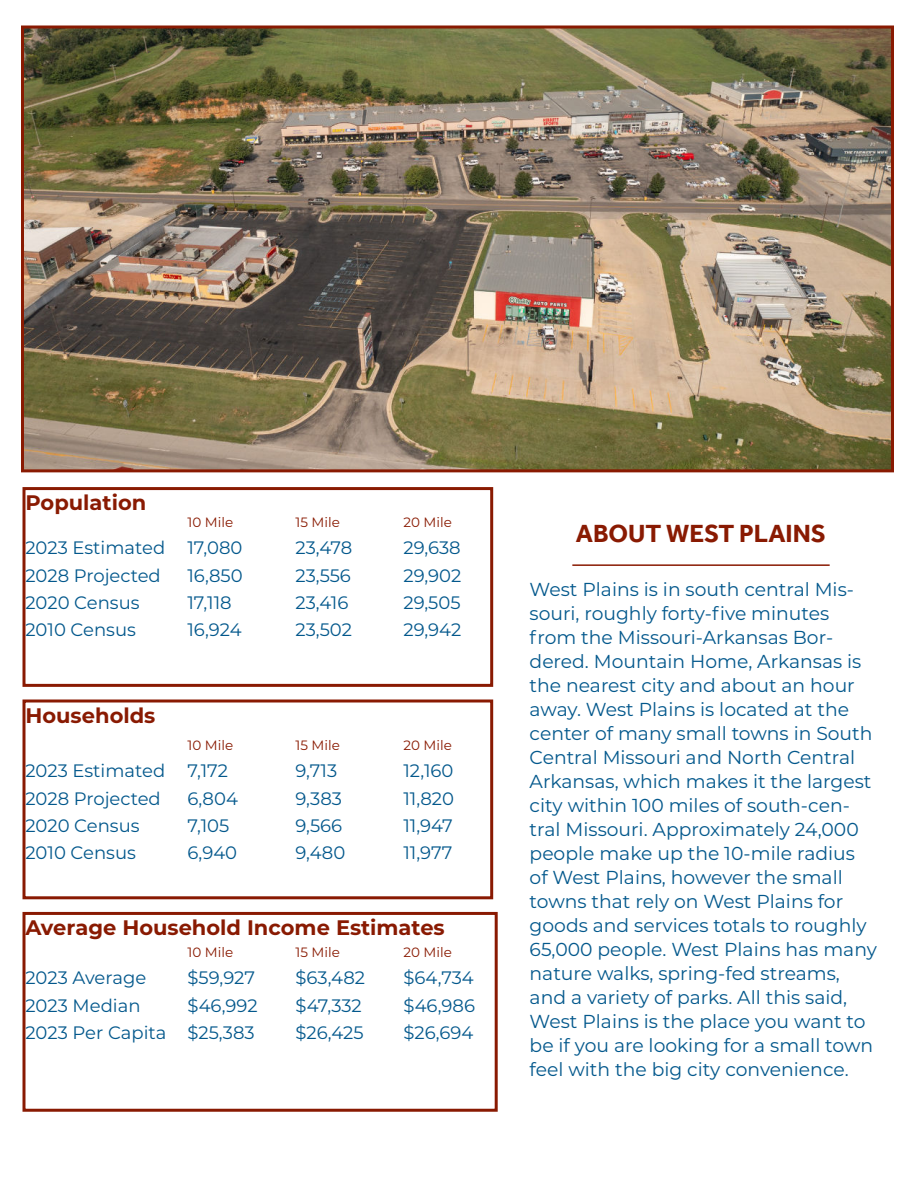
<style>
.page{position:relative;width:918px;height:1188px;background:#fff}
.page>*{position:absolute;margin:0;border:0;box-sizing:border-box;transform-origin:0 0}
.t1{font:700 25.5px "Effra";color:#891a02}
.t2{font:700 21px "Montserrat";color:#891a02}
.t3{font:18.75px/24px "Montserrat";color:#03588c}
.t4{font:18px "Montserrat";color:#03588c}
.t5{font:13.5px "Montserrat";color:#891a02}
</style>
<div class="page">
<img style="left:25px;top:29px;width:865px;height:439px">
<div style="left:21px;top:25px;width:873px;height:447px;border:3px solid #891a02"></div>
<div style="left:23px;top:487px;width:470px;height:200px;border:3px solid #891a02"></div>
<div style="left:23px;top:912px;width:475px;height:200px;border:3px solid #891a02"></div>
<div style="left:23px;top:700px;width:470px;height:199px;border:3px solid #891a02"></div>
<hr style="left:572px;top:564px;width:258px;height:2px;background:#891a02">
<p class="t2" style="left:26px;top:494px;width:122px">Population</p>
<p class="t5" style="left:188px;top:516px;width:47px">10 Mile</p>
<p class="t5" style="left:296px;top:516px;width:46px">15 Mile</p>
<p class="t5" style="left:404px;top:516px;width:50px">20 Mile</p>
<p class="t4" style="left:26px;top:539px;width:219px">2023 Estimated 17,080</p>
<p class="t4" style="left:295px;top:539px;width:58px">23,478</p>
<p class="t4" style="left:403px;top:539px;width:59px">29,638</p>
<p class="t4" style="left:26px;top:567px;width:137px">2028 Projected</p>
<p class="t4" style="left:188px;top:567px;width:57px">16,850</p>
<p class="t4" style="left:295px;top:567px;width:57px">23,556</p>
<p class="t4" style="left:403px;top:567px;width:59px">29,902</p>
<p class="t4" style="left:26px;top:594px;width:116px">2020 Census</p>
<p class="t4" style="left:188px;top:594px;width:46px">17,118</p>
<p class="t4" style="left:296px;top:594px;width:54px">23,416</p>
<p class="t4" style="left:403px;top:594px;width:59px">29,505</p>
<p class="t4" style="left:26px;top:621px;width:112px">2010 Census</p>
<p class="t4" style="left:188px;top:621px;width:56px">16,924</p>
<p class="t4" style="left:296px;top:621px;width:58px">23,502</p>
<p class="t4" style="left:404px;top:621px;width:59px">29,942</p>
<p class="t2" style="left:26px;top:706px;width:131px">Households</p>
<p class="t5" style="left:188px;top:739px;width:47px">10 Mile</p>
<p class="t5" style="left:296px;top:739px;width:46px">15 Mile</p>
<p class="t5" style="left:404px;top:739px;width:50px">20 Mile</p>
<p class="t4" style="left:26px;top:763px;width:204px">2023 Estimated 7,172</p>
<p class="t4" style="left:296px;top:763px;width:43px">9,713</p>
<p class="t4" style="left:404px;top:763px;width:51px">12,160</p>
<p class="t4" style="left:26px;top:790px;width:137px">2028 Projected</p>
<p class="t4" style="left:187px;top:790px;width:52px">6,804</p>
<p class="t4" style="left:296px;top:790px;width:48px">9,383</p>
<p class="t4" style="left:404px;top:790px;width:52px">11,820</p>
<p class="t4" style="left:26px;top:817px;width:116px">2020 Census</p>
<p class="t4" style="left:188px;top:817px;width:43px">7,105</p>
<p class="t4" style="left:296px;top:817px;width:48px">9,566</p>
<p class="t4" style="left:404px;top:817px;width:51px">11,947</p>
<p class="t4" style="left:26px;top:845px;width:112px">2010 Census</p>
<p class="t4" style="left:188px;top:845px;width:51px">6,940</p>
<p class="t4" style="left:296px;top:845px;width:51px">9,480</p>
<p class="t4" style="left:404px;top:845px;width:50px">11,977</p>
<p class="t2" style="left:26px;top:919px;width:421px">Average Household Income Estimates</p>
<p class="t5" style="left:188px;top:946px;width:47px">10 Mile</p>
<p class="t5" style="left:296px;top:946px;width:46px">15 Mile</p>
<p class="t5" style="left:404px;top:946px;width:50px">20 Mile</p>
<p class="t4" style="left:26px;top:970px;width:122px">2023 Average</p>
<p class="t4" style="left:187px;top:970px;width:69px">$59,927</p>
<p class="t4" style="left:295px;top:970px;width:71px">$63,482</p>
<p class="t4" style="left:404px;top:970px;width:72px">$64,734</p>
<p class="t4" style="left:26px;top:997px;width:117px">2023 Median</p>
<p class="t4" style="left:188px;top:997px;width:72px">$46,992</p>
<p class="t4" style="left:296px;top:997px;width:68px">$47,332</p>
<p class="t4" style="left:404px;top:997px;width:73px">$46,986</p>
<p class="t4" style="left:26px;top:1024px;width:231px">2023 Per Capita $25,383</p>
<p class="t4" style="left:295px;top:1024px;width:70px">$26,425</p>
<p class="t4" style="left:403px;top:1024px;width:71px">$26,694</p>
<h1 class="t1" style="left:576px;top:522px;width:252px">ABOUT WEST PLAINS</h1>
<p class="t3" style="left:530px;top:578px;width:349px">West Plains is in south central Mis&shy;souri, roughly forty-five minutes from the Missouri-Arkansas Bor&shy;dered. Mountain Home, Arkansas is the nearest city and about an hour away. West Plains is located at the center of many small towns in South Central Missouri and North Central Arkansas, which makes it the largest city within 100 miles of south-cen&shy;tral Missouri. Approximately 24,000 people make up the 10-mile radius of West Plains, however the small towns that rely on West Plains for goods and services totals to roughly 65,000 people. West Plains has many nature walks, spring-fed streams, and a variety of parks. All this said, West Plains is the place you want to be if you are looking for a small town feel with the big city convenience.</p>
</div>
